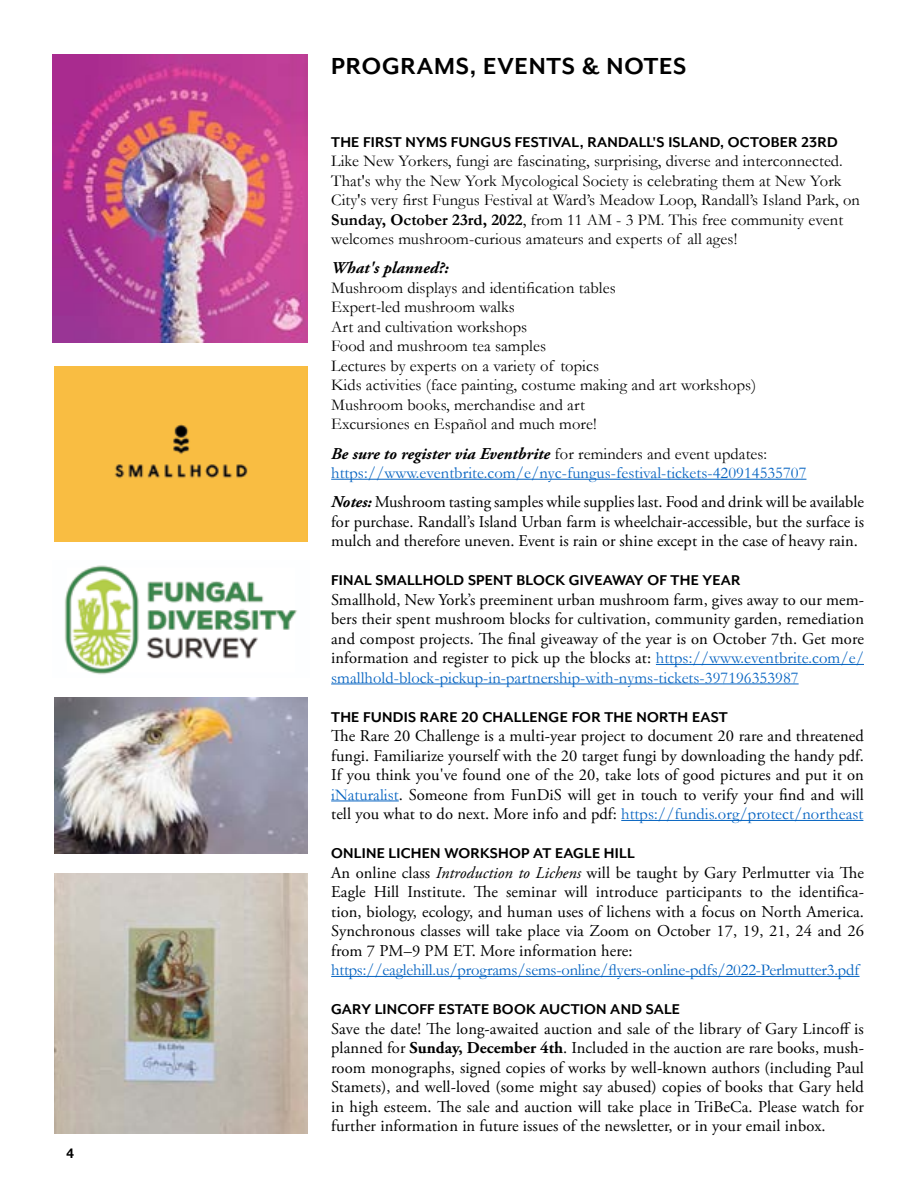
<style>
.page{position:relative;width:918px;height:1188px;background:#fff}
.page>*{position:absolute;margin:0;border:0;box-sizing:border-box;transform-origin:0 0}
.t1{font:700 27px "Mr Eaves XL Mod OT";letter-spacing:.03em;color:#000}
.t2{font:16.5px/19.5px "Adobe Garamond Pro";letter-spacing:.005em;color:#000;text-align:justify}
.t3{font:16.5px/19.5px "Garamond";letter-spacing:.005em;color:#000}
.t4{font:16.5px "Garamond";letter-spacing:.005em;color:#0563c1}
.t5{font:700 16.5px "Mr Eaves XL Mod OT";letter-spacing:.015em;color:#000}
.t6{font:italic 700 16.5px "Adobe Garamond Pro";letter-spacing:.005em;color:#000}
.t7{font:700 13.5px "Helvetica Neue";color:#000}
.s1{font-weight:700}
.s2{font-family:"Garamond";font-weight:400;font-style:normal}
.s3{font-weight:700;font-style:italic}
.s4{font-family:"Garamond";color:#0563c1}
.s5{font-family:"Adobe Garamond Pro";color:#000}
.s6{font-style:italic}
</style>
<div class="page">
<hr style="left:331px;top:479px;width:475px;height:1px;background:#0563c1">
<hr style="left:656px;top:664px;width:208px;height:1px;background:#0563c1">
<hr style="left:331px;top:684px;width:468px;height:1px;background:#0563c1">
<hr style="left:331px;top:801px;width:68px;height:1px;background:#0563c1">
<hr style="left:621px;top:820px;width:242px;height:1px;background:#0563c1">
<hr style="left:331px;top:976px;width:529px;height:1px;background:#0563c1">
<img style="left:52px;top:54px;width:256px;height:288px">
<div style="left:54px;top:366px;width:254px;height:176px;background:#f9bd42"></div>
<img style="left:65px;top:565px;width:232px;height:110px">
<img style="left:54px;top:698px;width:254px;height:155px">
<img style="left:54px;top:873px;width:254px;height:261px">
<p class="t7" style="left:66px;top:1143px;width:9px">4</p>
<h1 class="t1" style="left:331px;top:51px;width:357px">PROGRAMS, EVENTS &amp; NOTES</h1>
<p class="t5" style="left:331px;top:132px;width:508px">THE FIRST NYMS FUNGUS FESTIVAL, RANDALL'S ISLAND, OCTOBER 23RD</p>
<p class="t3" style="left:331px;top:151px;width:530px">Like New Yorkers, fungi are fascinating, surprising, diverse and interconnected.<br>That's why the New York Mycological Society is celebrating them at New York City's very first Fungus Festival at Ward’s Meadow Loop, Randall’s Island Park, on <span class="s1">Sunday, October 23rd, 2022</span>, from 11 AM - 3 PM. This free community event welcomes mushroom-curious amateurs and experts of all ages!</p>
<p class="t6" style="left:331px;top:259px;width:119px">What's planned?:</p>
<p class="t3" style="left:331px;top:278px;width:426px">Mushroom displays and identification tables<br>Expert-led mushroom walks<br>Art and cultivation workshops<br>Food and mushroom tea samples<br>Lectures by experts on a variety of topics<br>Kids activities (face painting, costume making and art workshops)<br>Mushroom books, merchandise and art<br>Excursiones en Español and much more!</p>
<p class="t6" style="left:331px;top:444px;width:438px">Be sure to register via Eventbrite <span class="s2">for reminders and event updates:</span></p>
<p class="t4" style="left:331px;top:463px;width:477px">https://www.eventbrite.com/e/nyc-fungus-festival-tickets-420914535707</p>
<p class="t2" style="left:331px;top:493px;width:534px"><span class="s3">Notes:</span> Mushroom tasting samples while supplies last. Food and drink will be available for purchase. Randall’s Island Urban farm is wheelchair-accessible, but the surface is mulch and therefore uneven. Event is rain or shine except in the case of heavy rain.</p>
<p class="t5" style="left:331px;top:571px;width:411px">FINAL SMALLHOLD SPENT BLOCK GIVEAWAY OF THE YEAR</p>
<p class="t2" style="left:331px;top:590px;width:534px">Smallhold, New York’s preeminent urban mushroom farm, gives away to our mem&shy;bers their spent mushroom blocks for cultivation, community garden, remediation and compost projects. The final giveaway of the year is on October 7th. Get more information and register to pick up the blocks at: <span class="s4">https://www.eventbrite.com/e/</span></p>
<p class="t4" style="left:331px;top:668px;width:469px">smallhold-block-pickup-in-partnership-with-nyms-tickets-397196353987</p>
<p class="t5" style="left:331px;top:708px;width:398px">THE FUNDIS RARE 20 CHALLENGE FOR THE NORTH EAST</p>
<p class="t2" style="left:331px;top:727px;width:534px">The Rare 20 Challenge is a multi-year project to document 20 rare and threatened fungi. Familiarize yourself with the 20 target fungi by downloading the handy pdf.<br>If you think you've found one of the 20, take lots of good pictures and put it on <span class="s4">iNaturalist</span>. Someone from FunDiS will get in touch to verify your find and will</p>
<p class="t4" style="left:331px;top:804px;width:534px"><span class="s5">tell you what to do next. More info and pdf:</span> https://fundis.org/protect/northeast</p>
<p class="t5" style="left:331px;top:844px;width:305px">ONLINE LICHEN WORKSHOP AT EAGLE HILL</p>
<p class="t2" style="left:331px;top:863px;width:534px">An online class <span class="s6">Introduction to Lichens</span> will be taught by Gary Perlmutter via The Eagle Hill Institute. The seminar will introduce participants to the identifica&shy;tion, biology, ecology, and human uses of lichens with a focus on North America.<br>Synchronous classes will take place via Zoom on October 17, 19, 21, 24 and 26 from 7 PM–9 PM ET. More information here:</p>
<p class="t4" style="left:331px;top:960px;width:530px">https://eaglehill.us/programs/sems-online/flyers-online-pdfs/2022-Perlmutter3.pdf</p>
<p class="t5" style="left:331px;top:1000px;width:350px">GARY LINCOFF ESTATE BOOK AUCTION AND SALE</p>
<p class="t2" style="left:331px;top:1019px;width:534px">Save the date! The long-awaited auction and sale of the library of Gary Lincoff is planned for <span class="s1">Sunday, December 4th</span>. Included in the auction are rare books, mush&shy;room monographs, signed copies of works by well-known authors (including Paul Stamets), and well-loved (some might say abused) copies of books that Gary held in high esteem. The sale and auction will take place in TriBeCa. Please watch for further information in future issues of the newsletter, or in your email inbox.</p>
</div>
